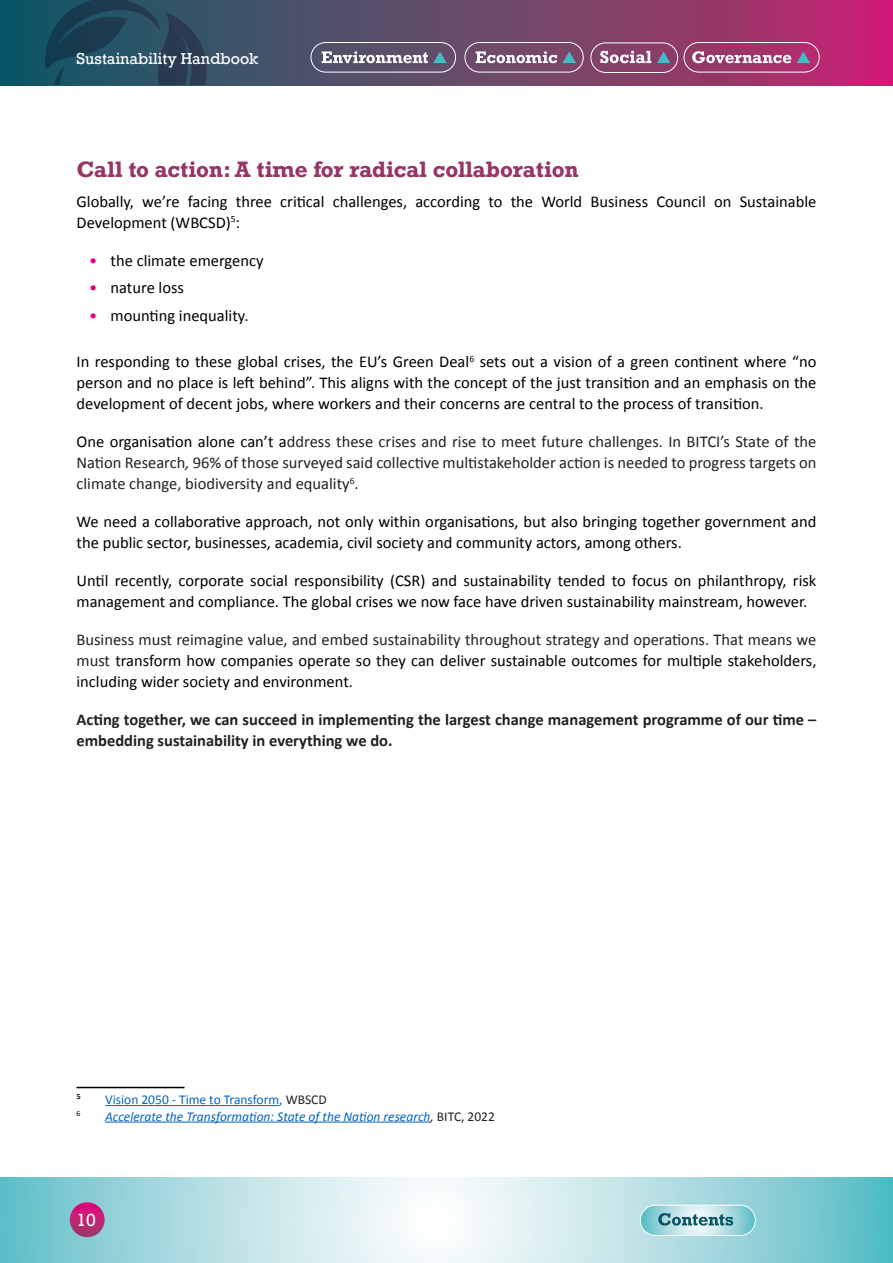
<style>
.page{position:relative;width:893px;height:1263px;background:#fff}
.page>*{position:absolute;margin:0;border:0;box-sizing:border-box;transform-origin:0 0}
.t1{font:700 21px "Rockwell";letter-spacing:-.005em;color:#963666}
.t2{font:16.5px/21px "Calibri";color:#000}
.t3{font:16.5px/21px "Calibri";color:#202124;text-align:justify}
.t4{font:700 16.5px/21px "Calibri";color:#202124}
.t5{font:16.5px "Rockwell";color:#fff}
.t6{font:15px "Rockwell";color:#fff}
.t7{font:italic 13.5px "Calibri";color:#0563c1}
.t8{font:13.5px "Calibri";color:#0563c1}
.t9{font:13.5px "Calibri";color:#000}
.t10{font:7.8px "Calibri";color:#000}
.s1{color:#e6007d}
.s2{color:#000}
.s3{font-style:italic}
.s4{color:#202124}
.s5{font-style:normal;color:#202124}
</style>
<div class="page">
<svg style="left:0;top:0;width:893px;height:85px;background:#75446b"></svg>
<svg style="left:0;top:1178px;width:893px;height:85px;background:#b3dfe3"></svg>
<svg style="left:70px;top:1202px;width:35px;height:35px"></svg>
<svg style="left:40px;top:0;width:171px;height:85px;background:#23495d"></svg>
<div style="left:311px;top:42px;width:145px;height:30px;border:1px solid #fff;border-radius:15px"></div>
<div style="left:465px;top:42px;width:119px;height:30px;border:1px solid #fff;border-radius:15px"></div>
<div style="left:684px;top:42px;width:136px;height:30px;border:1px solid #fff;border-radius:15px"></div>
<svg style="left:322px;top:51px;width:125px;height:12px"></svg>
<svg style="left:476px;top:51px;width:100px;height:12px"></svg>
<svg style="left:797px;top:51px;width:13px;height:12px"></svg>
<svg style="left:692px;top:51px;width:99px;height:12px"></svg>
<svg style="left:640px;top:1205px;width:115px;height:30px;background:#a5d8de"></svg>
<div style="left:640px;top:1205px;width:116px;height:31px;border:1px solid #fff;border-radius:15px"></div>
<svg style="left:658px;top:1213px;width:75px;height:12px"></svg>
<div style="left:590px;top:43px;width:88px;height:30px;border:1px solid #fff;border-radius:15px"></div>
<svg style="left:657px;top:51px;width:13px;height:12px"></svg>
<svg style="left:600px;top:51px;width:51px;height:12px"></svg>
<hr style="left:77px;top:1087px;width:108px;height:1px;background:#000">
<hr style="left:105px;top:1105px;width:174px;height:1px;background:#0563c1">
<hr style="left:105px;top:1121px;width:326px;height:1px;background:#0563c1">
<p class="t6" style="left:77px;top:50px;width:183px">Sustainability Handbook</p>
<p class="t1" style="left:77px;top:156px;width:504px">Call to action: A time for radical collaboration</p>
<p class="t2" style="left:77px;top:191px;width:741px">Globally, we’re facing three critical challenges, according to the World Business Council on Sustainable<br>Development (WBCSD)<sup>5</sup>:</p>
<p class="t2" style="left:89px;top:250px;width:176px"><span class="s1">•</span> the climate emergency</p>
<p class="t2" style="left:89px;top:277px;width:96px"><span class="s1">•</span> nature loss</p>
<p class="t2" style="left:89px;top:304px;width:161px"><span class="s1">•</span> mounting inequality.</p>
<p class="t2" style="left:77px;top:351px;width:741px;text-align:justify">In responding to these global crises, the EU’s Green Deal<sup>6</sup> sets out a vision of a green continent where “no person and no place is left behind”. This aligns with the concept of the just transition and an emphasis on the development of decent jobs, where workers and their concerns are central to the process of transition.</p>
<p class="t3" style="left:77px;top:431px;width:741px"><span class="s2">One organisation alone can’t a</span>ddress these crises and rise to meet future challenges. In BITCI’s State of the Nation Research<span class="s3">,</span> 96% of those surveyed said collective multistakeholder action is needed to progress targets on climate change, biodiversity and equality<sup>6</sup>.</p>
<p class="t2" style="left:77px;top:511px;width:741px">We need a collaborative approach, not only within organisations, but also bringing together government and the public sector, businesses, academia, civil society and community actors, among others.</p>
<p class="t2" style="left:77px;top:570px;width:741px">Until recently, corporate social responsibility (CSR) and sustainability tended to focus on philanthropy, risk management and compliance. The global crises we now face have driven sustainability mainstream, however.</p>
<p class="t2" style="left:77px;top:629px;width:741px;text-align:justify"><span class="s4">Business must reimagine value, and embed sustainability throughout strategy and operations. That means we must</span> transform how companies operate so they can deliver sustainable outcomes for multiple stakeholders, including wider society and environment.</p>
<p class="t4" style="left:77px;top:709px;width:741px">Acting together, we can succeed in implementing the largest change management programme of our time – embedding sustainability in everything we do.</p>
<p class="t9" style="left:77px;top:1090px;width:6px">⁵</p>
<p class="t8" style="left:105px;top:1090px;width:223px">Vision 2050 - Time to Transform, <span class="s4">WBSCD</span></p>
<p class="t10" style="left:77px;top:1108px;width:5px">6</p>
<p class="t7" style="left:105px;top:1107px;width:391px">Accelerate the Transformation: State of the Nation research<span class="s4">,</span> <span class="s5">BITC, 2022</span></p>
<p class="t5" style="left:76px;top:1210px;width:21px">10</p>
</div>
